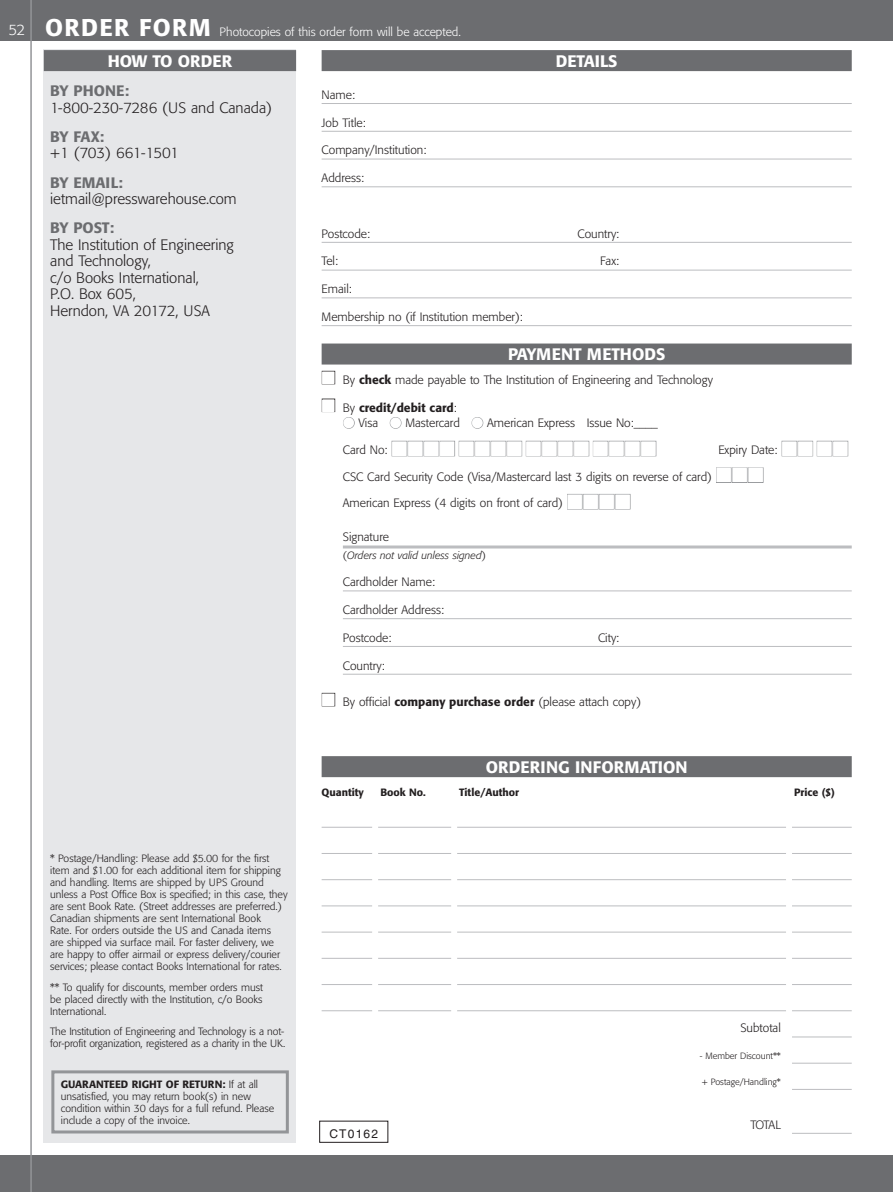
<style>
.page{position:relative;width:893px;height:1192px;background:#fff}
.page>*{position:absolute;margin:0;border:0;box-sizing:border-box;transform-origin:0 0}
.t1{font:500 24px "Formata";letter-spacing:.05em;color:#fff}
.t2{font:500 16.5px "Formata";color:#fff}
.t3{font:300 15px/16.5px "Formata";color:#231f20}
.t4{font:500 15px "Formata";color:#6c6d70}
.t5{font:300 15px "Formata";letter-spacing:-.04em;color:#231f20}
.t6{font:300 12px "Formata";color:#231f20}
.t7{font:300 12px "Formata";color:#fff}
.t8{font:500 12px "Formata";color:#231f20}
.t9{font:12px "Helvetica";letter-spacing:.1em;color:#231f20}
.t10{font:300 10.5px/12px "Formata";color:#231f20}
.t11{font:500 10.5px "Formata";color:#231f20}
.t12{font:italic 300 10.5px "Formata";color:#231f20}
.t13{font:300 9px "Formata";color:#231f20}
.s1{font-weight:300;font-size:15px}
.s2{font-weight:500}
.s3{font-weight:300}
.s4{color:#939598}
.s5{color:#fff}
.s6{font-style:normal}
</style>
<div class="page">
<div style="left:44px;top:49px;width:252px;height:1093px;background:#e6e7e9"></div>
<div style="left:0;top:1155px;width:893px;height:37px;background:#6c6d70"></div>
<div style="left:0;top:0;width:893px;height:41px;background:#6c6d70"></div>
<hr style="left:30px;top:0;width:2px;height:1192px;background:#939598">
<div style="left:44px;top:50px;width:252px;height:21px;background:#6c6d70"></div>
<div style="left:322px;top:50px;width:530px;height:21px;background:#6c6d70"></div>
<hr style="left:322px;top:103px;width:530px;height:1px;background:#bcbdc0">
<hr style="left:322px;top:131px;width:530px;height:1px;background:#bcbdc0">
<hr style="left:322px;top:159px;width:530px;height:1px;background:#bcbdc0">
<hr style="left:322px;top:186px;width:530px;height:1px;background:#bcbdc0">
<hr style="left:322px;top:242px;width:530px;height:1px;background:#bcbdc0">
<hr style="left:322px;top:270px;width:530px;height:1px;background:#bcbdc0">
<hr style="left:322px;top:297px;width:530px;height:1px;background:#bcbdc0">
<hr style="left:322px;top:325px;width:530px;height:1px;background:#bcbdc0">
<div style="left:322px;top:343px;width:530px;height:21px;background:#6c6d70"></div>
<hr style="left:343px;top:545px;width:509px;height:3px;background:#bcbdc0">
<hr style="left:343px;top:590px;width:509px;height:1px;background:#bcbdc0">
<hr style="left:343px;top:618px;width:509px;height:1px;background:#bcbdc0">
<hr style="left:343px;top:646px;width:509px;height:1px;background:#bcbdc0">
<hr style="left:343px;top:674px;width:509px;height:1px;background:#bcbdc0">
<div style="left:322px;top:756px;width:530px;height:21px;background:#6c6d70"></div>
<hr style="left:322px;top:827px;width:530px;height:1px;background:#bcbdc0">
<hr style="left:322px;top:853px;width:530px;height:1px;background:#bcbdc0">
<hr style="left:322px;top:879px;width:530px;height:1px;background:#bcbdc0">
<hr style="left:322px;top:905px;width:530px;height:1px;background:#bcbdc0">
<hr style="left:322px;top:931px;width:530px;height:1px;background:#bcbdc0">
<hr style="left:322px;top:958px;width:530px;height:1px;background:#bcbdc0">
<hr style="left:322px;top:984px;width:530px;height:1px;background:#bcbdc0">
<hr style="left:322px;top:1010px;width:530px;height:1px;background:#bcbdc0">
<hr style="left:789px;top:1036px;width:63px;height:1px;background:#bcbdc0">
<hr style="left:789px;top:1062px;width:63px;height:1px;background:#bcbdc0">
<hr style="left:789px;top:1089px;width:63px;height:1px;background:#bcbdc0">
<hr style="left:789px;top:1132px;width:63px;height:1px;background:#bcbdc0">
<div style="left:51px;top:1070px;width:238px;height:63px;border:3px solid #939598"></div>
<div style="left:372px;top:802px;width:6px;height:351px;background:#fff"></div>
<div style="left:451px;top:802px;width:6px;height:351px;background:#fff"></div>
<div style="left:786px;top:802px;width:6px;height:351px;background:#fff"></div>
<h1 class="t1" style="left:8px;top:17px;width:204px"><span class="s1">52</span> ORDER FORM</h1>
<h2 class="t2" style="left:108px;top:54px;width:126px">HOW TO ORDER</h2>
<h3 class="t4" style="left:50px;top:84px;width:80px">BY PHONE:</h3>
<h3 class="t3" style="left:50px;top:100px;width:224px">1-800-230-7286 (US and Canada)</h3>
<h3 class="t4" style="left:50px;top:130px;width:55px">BY FAX:</h3>
<h3 class="t5" style="left:50px;top:146px;width:130px">+1 (703) 661-1501</h3>
<h3 class="t4" style="left:50px;top:176px;width:74px">BY EMAIL:</h3>
<h3 class="t3" style="left:50px;top:192px;width:188px">ietmail@presswarehouse.com</h3>
<h3 class="t4" style="left:50px;top:221px;width:65px">BY POST:</h3>
<h3 class="t3" style="left:50px;top:237px;width:185px">The Institution of Engineering and Technology,<br>c/o Books International,<br>P.O. Box 605,<br>Herndon, VA 20172, USA</h3>
<p class="t7" style="left:220px;top:27px;width:243px">Photocopies of this order form will be accepted.</p>
<h2 class="t2" style="left:556px;top:54px;width:63px">DETAILS</h2>
<p class="t6" style="left:322px;top:89px;width:35px">Name:</p>
<p class="t6" style="left:322px;top:117px;width:46px">Job Title:</p>
<p class="t6" style="left:322px;top:145px;width:106px">Company/Institution:</p>
<p class="t6" style="left:322px;top:173px;width:44px">Address:</p>
<p class="t6" style="left:322px;top:228px;width:50px">Postcode:</p>
<p class="t6" style="left:577px;top:228px;width:43px">Country:</p>
<p class="t6" style="left:322px;top:256px;width:18px">Tel:</p>
<p class="t6" style="left:600px;top:256px;width:21px">Fax:</p>
<p class="t6" style="left:322px;top:284px;width:32px">Email:</p>
<p class="t6" style="left:322px;top:311px;width:203px">Membership no (if Institution member):</p>
<h2 class="t2" style="left:508px;top:347px;width:159px">PAYMENT METHODS</h2>
<p class="t6" style="left:322px;top:374px;width:393px">■ By <span class="s2">check</span> made payable to The Institution of Engineering and Technology</p>
<p class="t8" style="left:322px;top:402px;width:137px">■ <span class="s3">By</span> credit/debit card<span class="s3">:</span></p>
<p class="t6" style="left:343px;top:417px;width:316px"><span class="s4">●</span> Visa <span class="s4">●</span> Mastercard <span class="s4">●</span> American Express Issue No:____</p>
<p class="t6" style="left:343px;top:445px;width:315px">Card No: <span class="s4">■■■■■■■■■■■■■■■■</span></p>
<p class="t6" style="left:718px;top:445px;width:132px">Expiry Date: <span class="s4">■</span><span class="s5">■</span> <span class="s5">■■</span></p>
<p class="t6" style="left:343px;top:471px;width:422px">CSC Card Security Code (Visa/Mastercard last 3 digits on reverse of card) <span class="s4">■</span><span class="s5">■■</span></p>
<p class="t6" style="left:343px;top:498px;width:289px">American Express (4 digits on front of card) <span class="s4">■</span><span class="s5">■■■</span></p>
<p class="t6" style="left:343px;top:531px;width:48px">Signature</p>
<p class="t12" style="left:343px;top:550px;width:145px"><span class="s6">(</span>Orders not valid unless signed<span class="s6">)</span></p>
<p class="t6" style="left:343px;top:577px;width:94px">Cardholder Name:</p>
<p class="t6" style="left:343px;top:604px;width:103px">Cardholder Address:</p>
<p class="t6" style="left:343px;top:632px;width:50px">Postcode:</p>
<p class="t6" style="left:598px;top:632px;width:23px">City:</p>
<p class="t6" style="left:343px;top:660px;width:43px">Country:</p>
<p class="t6" style="left:322px;top:696px;width:321px">■ By official <span class="s2">company purchase order</span> (please attach copy)</p>
<h2 class="t2" style="left:486px;top:759px;width:203px">ORDERING INFORMATION</h2>
<p class="t10" style="left:50px;top:853px;width:239px">* Postage/Handling: Please add $5.00 for the first item and $1.00 for each additional item for shipping and handling. Items are shipped by UPS Ground unless a Post Office Box is specified; in this case, they are sent Book Rate. (Street addresses are preferred.)<br>Canadian shipments are sent International Book<br>Rate. For orders outside the US and Canada items<br>are shipped via surface mail. For faster delivery, we are happy to offer airmail or express delivery/courier services; please contact Books International for rates.</p>
<p class="t10" style="left:50px;top:982px;width:214px;text-align:justify">** To qualify for discounts, member orders must be placed directly with the Institution, c/o Books International.</p>
<p class="t10" style="left:50px;top:1026px;width:237px">The Institution of Engineering and Technology is a not&shy;for-profit organization, registered as a charity in the UK.</p>
<p class="t10" style="left:61px;top:1079px;width:215px"><span class="s2">GUARANTEED RIGHT OF RETURN:</span> If at all unsatisfied, you may return book(s) in new condition within 30 days for a full refund. Please include a copy of the invoice.</p>
<p class="t11" style="left:322px;top:788px;width:44px">Quantity</p>
<p class="t11" style="left:380px;top:788px;width:47px">Book No.</p>
<p class="t11" style="left:459px;top:788px;width:61px">Title/Author</p>
<p class="t11" style="left:794px;top:788px;width:42px">Price ($)</p>
<p class="t9" style="left:329px;top:1129px;width:50px">CT0162</p>
<p class="t6" style="left:740px;top:1022px;width:42px">Subtotal</p>
<p class="t13" style="left:700px;top:1051px;width:83px">- Member Discount**</p>
<p class="t13" style="left:702px;top:1077px;width:81px">+ Postage/Handling*</p>
<p class="t6" style="left:750px;top:1119px;width:32px">TOTAL</p>
</div>
